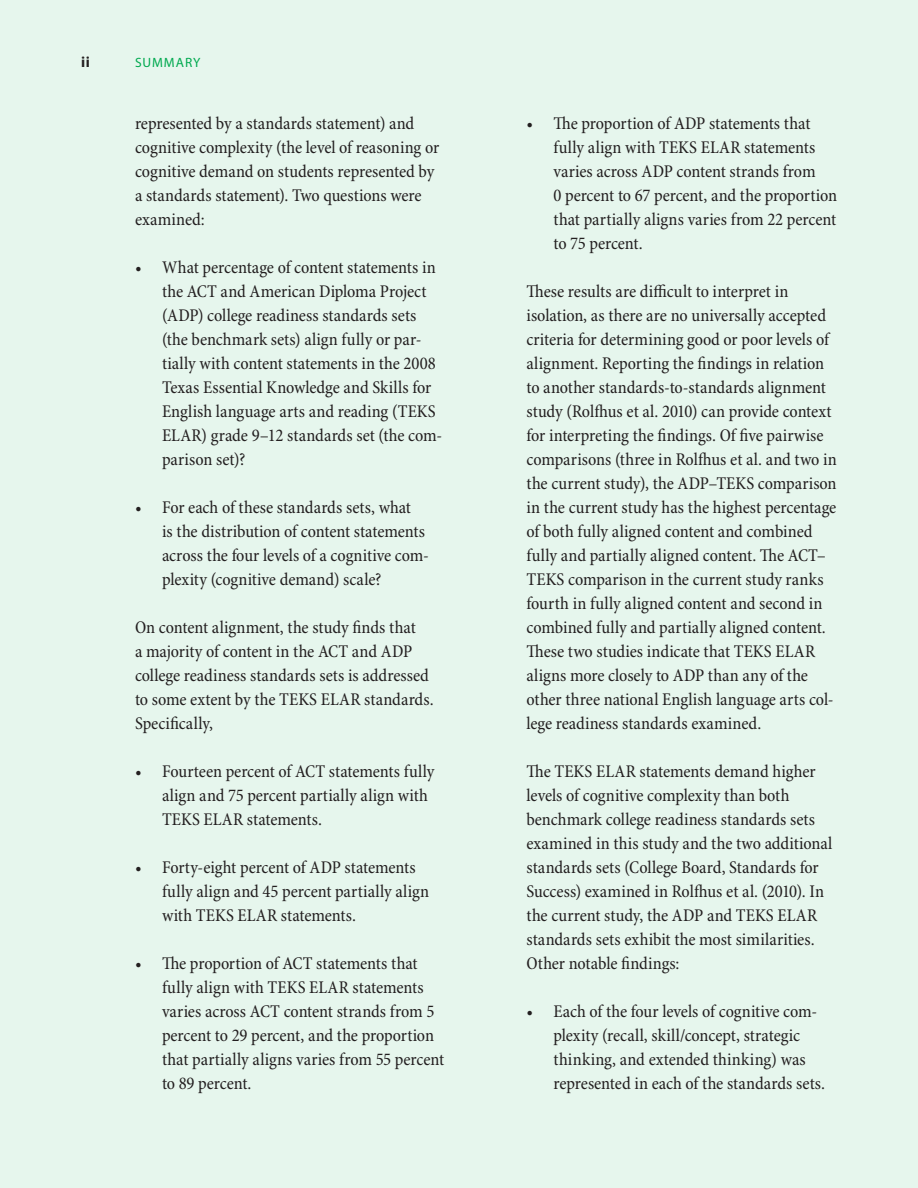
<style>
.page{position:relative;width:918px;height:1188px;background:#e6f6ed}
.page>*{position:absolute;margin:0;border:0;box-sizing:border-box;transform-origin:0 0}
.t1{font:condensed 18px/24px "Minion Pro";letter-spacing:-.005em;color:#231f20}
.t2{font:700 15px "Myriad Pro";color:#231f20}
.t3{font:13.5px "Myriad Pro";letter-spacing:.07em;color:#00a94f}
</style>
<div class="page">
<p class="t2" style="left:81px;top:54px;width:11px">ii</p>
<p class="t3" style="left:135px;top:55px;width:67px">SUMMARY</p>
<p class="t1" style="left:135px;top:112px;width:306px">represented by a standards statement) and cognitive complexity (the level of reasoning or cognitive demand on students represented by a standards statement). Two questions were examined:</p>
<p class="t1" style="left:162px;top:256px;width:282px;text-indent:-27px">• What percentage of content statements in the ACT and American Diploma Project (ADP) college readiness standards sets (the benchmark sets) align fully or par&shy;tially with content statements in the 2008<br>Texas Essential Knowledge and Skills for English language arts and reading (TEKS ELAR) grade 9–12 standards set (the com&shy;parison set)?</p>
<p class="t1" style="left:162px;top:496px;width:268px;text-indent:-27px">• For each of these standards sets, what<br>is the distribution of content statements across the four levels of a cognitive com&shy;plexity (cognitive demand) scale?</p>
<p class="t1" style="left:135px;top:616px;width:300px">On content alignment, the study finds that<br>a majority of content in the ACT and ADP college readiness standards sets is addressed to some extent by the TEKS ELAR standards.<br>Specifically,</p>
<p class="t1" style="left:162px;top:760px;width:274px;text-indent:-27px">• Fourteen percent of ACT statements fully align and 75 percent partially align with<br>TEKS ELAR statements.</p>
<p class="t1" style="left:162px;top:856px;width:269px;text-indent:-27px">• Forty-eight percent of ADP statements fully align and 45 percent partially align with TEKS ELAR statements.</p>
<p class="t1" style="left:162px;top:952px;width:284px;text-indent:-27px">• The proportion of ACT statements that fully align with TEKS ELAR statements varies across ACT content strands from 5 percent to 29 percent, and the proportion that partially aligns varies from 55 percent to 89 percent.</p>
<p class="t1" style="left:554px;top:112px;width:285px;text-indent:-27px">• The proportion of ADP statements that fully align with TEKS ELAR statements varies across ADP content strands from<br>0 percent to 67 percent, and the proportion that partially aligns varies from 22 percent to 75 percent.</p>
<p class="t1" style="left:526px;top:280px;width:312px">These results are difficult to interpret in isolation, as there are no universally accepted criteria for determining good or poor levels of alignment. Reporting the findings in relation to another standards-to-standards alignment study (Rolfhus et al. 2010) can provide context for interpreting the findings. Of five pairwise comparisons (three in Rolfhus et al. and two in the current study), the ADP–TEKS comparison in the current study has the highest percentage of both fully aligned content and combined fully and partially aligned content. The ACT– TEKS comparison in the current study ranks fourth in fully aligned content and second in combined fully and partially aligned content.<br>These two studies indicate that TEKS ELAR aligns more closely to ADP than any of the other three national English language arts col&shy;lege readiness standards examined.</p>
<p class="t1" style="left:526px;top:760px;width:307px">The TEKS ELAR statements demand higher levels of cognitive complexity than both benchmark college readiness standards sets examined in this study and the two additional standards sets (College Board, Standards for Success) examined in Rolfhus et al. (2010). In the current study, the ADP and TEKS ELAR standards sets exhibit the most similarities.<br>Other notable findings:</p>
<p class="t1" style="left:554px;top:1000px;width:273px;text-indent:-27px">• Each of the four levels of cognitive com&shy;plexity (recall, skill/concept, strategic thinking, and extended thinking) was represented in each of the standards sets.</p>
</div>
